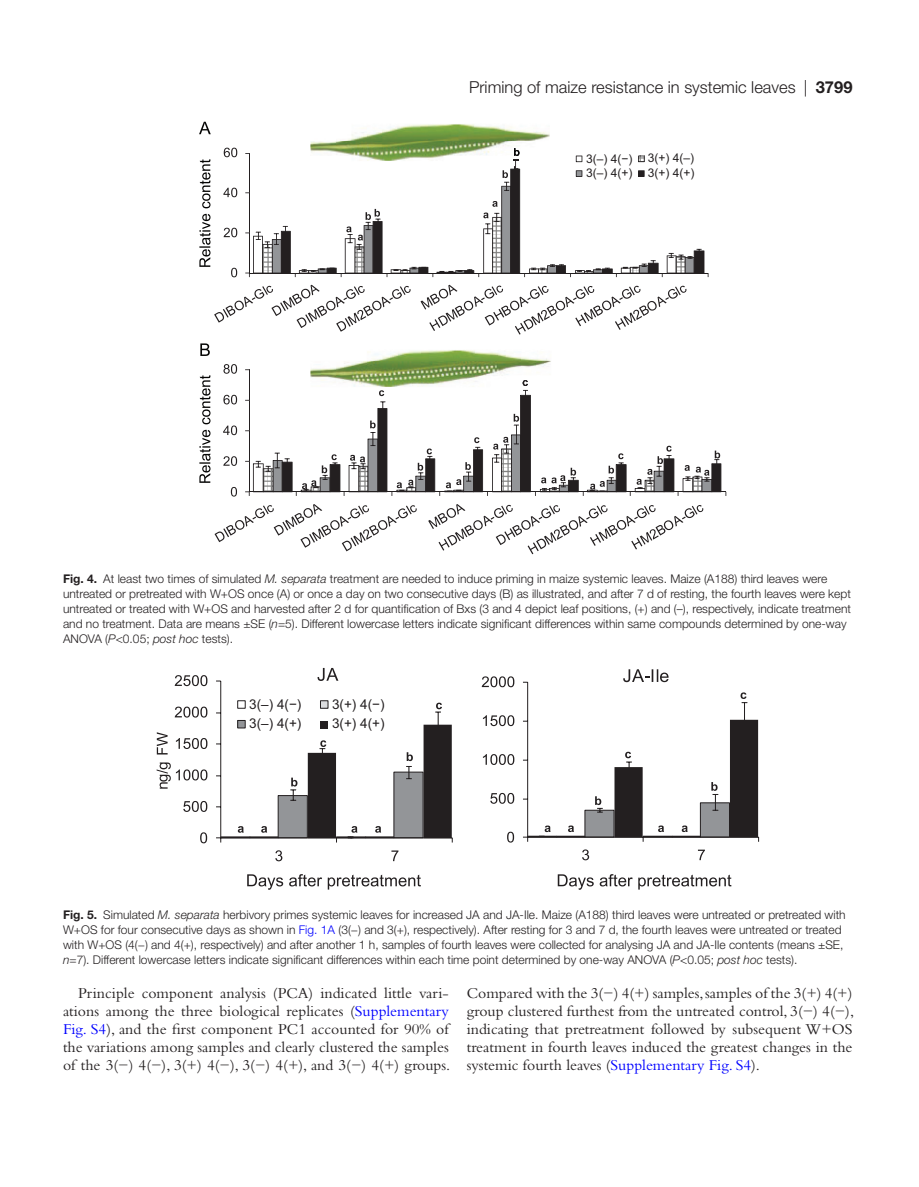
<style>
.page{position:relative;width:919px;height:1187px;background:#fff}
.page>*{position:absolute;margin:0;border:0;box-sizing:border-box;transform-origin:0 0}
.t1{font:300 16.5px "Helvetica Neue LT Std";color:#231f20}
.t2{font:15.75px/18px "Bembo Std";color:#231f20;text-align:justify}
.t3{font:13.5px/18.9px "Arial";color:#231f20}
.t4{font:300 12px/15px "Helvetica Neue LT Std";color:#231f20}
.t5{font:12px/14.9px "Arial";color:#231f20}
.s1{font-weight:700}
.s2{font-style:italic}
.s3{color:#00f}
</style>
<div class="page">
<hr style="left:220px;top:681px;width:1px;height:156px;background:#231f20">
<svg style="left:200px;top:832px;width:7px;height:11px"></svg>
<svg style="left:183px;top:801px;width:24px;height:10px"></svg>
<svg style="left:175px;top:706px;width:32px;height:11px"></svg>
<svg style="left:175px;top:675px;width:32px;height:11px"></svg>
<svg style="left:157px;top:732px;width:50px;height:56px"></svg>
<svg style="left:317px;top:668px;width:21px;height:13px"></svg>
<div style="left:237px;top:700px;width:8px;height:8px;border:1px solid #231f20"></div>
<div style="left:320px;top:700px;width:8px;height:8px;border:1px solid #231f20"></div>
<svg style="left:216px;top:702px;width:237px;height:140px"></svg>
<hr style="left:527px;top:682px;width:1px;height:155px;background:#231f20">
<svg style="left:507px;top:831px;width:7px;height:11px"></svg>
<svg style="left:490px;top:792px;width:24px;height:11px"></svg>
<svg style="left:483px;top:754px;width:31px;height:11px"></svg>
<svg style="left:483px;top:715px;width:31px;height:11px"></svg>
<svg style="left:481px;top:676px;width:33px;height:11px"></svg>
<svg style="left:623px;top:669px;width:45px;height:13px"></svg>
<svg style="left:523px;top:692px;width:236px;height:149px"></svg>
<svg style="left:247px;top:850px;width:174px;height:39px"></svg>
<svg style="left:557px;top:849px;width:174px;height:40px"></svg>
<hr style="left:249px;top:272px;width:459px;height:1px;background:#231f20">
<svg style="left:231px;top:268px;width:6px;height:9px"></svg>
<svg style="left:223px;top:227px;width:13px;height:11px"></svg>
<svg style="left:223px;top:228px;width:14px;height:9px"></svg>
<svg style="left:223px;top:188px;width:14px;height:9px"></svg>
<svg style="left:223px;top:147px;width:13px;height:11px"></svg>
<svg style="left:224px;top:148px;width:13px;height:9px"></svg>
<svg style="left:214px;top:285px;width:196px;height:47px"></svg>
<svg style="left:420px;top:285px;width:266px;height:49px"></svg>
<img style="left:310px;top:124px;width:240px;height:24px">
<svg style="left:245px;top:148px;width:456px;height:129px"></svg>
<hr style="left:249px;top:370px;width:1px;height:122px;background:#231f20">
<svg style="left:231px;top:487px;width:6px;height:9px"></svg>
<svg style="left:223px;top:456px;width:14px;height:10px"></svg>
<svg style="left:223px;top:425px;width:14px;height:10px"></svg>
<svg style="left:223px;top:395px;width:14px;height:9px"></svg>
<svg style="left:223px;top:364px;width:14px;height:10px"></svg>
<svg style="left:214px;top:504px;width:203px;height:47px"></svg>
<svg style="left:428px;top:504px;width:275px;height:50px"></svg>
<img style="left:310px;top:350px;width:241px;height:30px">
<svg style="left:245px;top:380px;width:481px;height:116px"></svg>
<svg style="left:199px;top:159px;width:12px;height:108px"></svg>
<svg style="left:199px;top:375px;width:12px;height:108px"></svg>
<svg style="left:200px;top:343px;width:10px;height:13px"></svg>
<svg style="left:199px;top:122px;width:12px;height:12px"></svg>
<h1 class="t1" style="left:469px;top:77px;width:385px">Priming of maize resistance in systemic leaves | <span class="s1">3799</span></h1>
<p class="t5" style="left:586px;top:151px;width:48px">3(–) 4(−)<br>3(–) 4(+)</p>
<p class="t5" style="left:647px;top:150px;width:48px">3(+) 4(–)</p>
<p class="t5" style="left:647px;top:166px;width:48px">3(+) 4(+)</p>
<p class="t4" style="left:63px;top:571px;width:789px"><span class="s1">Fig. 4.</span> At least two times of simulated <span class="s2">M. separata</span> treatment are needed to induce priming in maize systemic leaves. Maize (A188) third leaves were untreated or pretreated with W+OS once (A) or once a day on two consecutive days (B) as illustrated, and after 7 d of resting, the fourth leaves were kept untreated or treated with W+OS and harvested after 2 d for quantification of Bxs (3 and 4 depict leaf positions, (+) and (–), respectively, indicate treatment and no treatment. Data are means ±SE (<span class="s2">n</span>=5). Different lowercase letters indicate significant differences within same compounds determined by one-way ANOVA (<span class="s2">P</span>&lt;0.05; <span class="s2">post hoc</span> tests).</p>
<p class="t3" style="left:249px;top:695px;width:54px">3(–) 4(−)<br>3(–) 4(+)</p>
<p class="t3" style="left:332px;top:695px;width:54px">3(+) 4(−)<br>3(+) 4(+)</p>
<p class="t4" style="left:63px;top:906px;width:784px"><span class="s1">Fig. 5.</span> Simulated <span class="s2">M. separata</span> herbivory primes systemic leaves for increased JA and JA-Ile. Maize (A188) third leaves were untreated or pretreated with W+OS for four consecutive days as shown in <span class="s3">Fig. 1A</span> (3(−) and 3(+), respectively). After resting for 3 and 7 d, the fourth leaves were untreated or treated with W+OS (4(−) and 4(+), respectively) and after another 1 h, samples of fourth leaves were collected for analysing JA and JA-Ile contents (means ±SE, <span class="s2">n</span>=7). Different lowercase letters indicate significant differences within each time point determined by one-way ANOVA (<span class="s2">P</span>&lt;0.05; <span class="s2">post hoc</span> tests).</p>
<p class="t2" style="left:63px;top:983px;width:389px;text-indent:15px">Principle component analysis (PCA) indicated little vari&shy;ations among the three biological replicates (<span class="s3">Supplementary Fig. S4</span>), and the first component PC1 accounted for 90% of the variations among samples and clearly clustered the samples of the 3(−) 4(−), 3(+) 4(−), 3(−) 4(+), and 3(−) 4(+) groups.</p>
<p class="t2" style="left:467px;top:983px;width:389px">Compared with the 3(−) 4(+) samples, samples of the 3(+) 4(+) group clustered furthest from the untreated control, 3(−) 4(−), indicating that pretreatment followed by subsequent W+OS treatment in fourth leaves induced the greatest changes in the systemic fourth leaves (<span class="s3">Supplementary Fig. S4</span>).</p>
</div>
